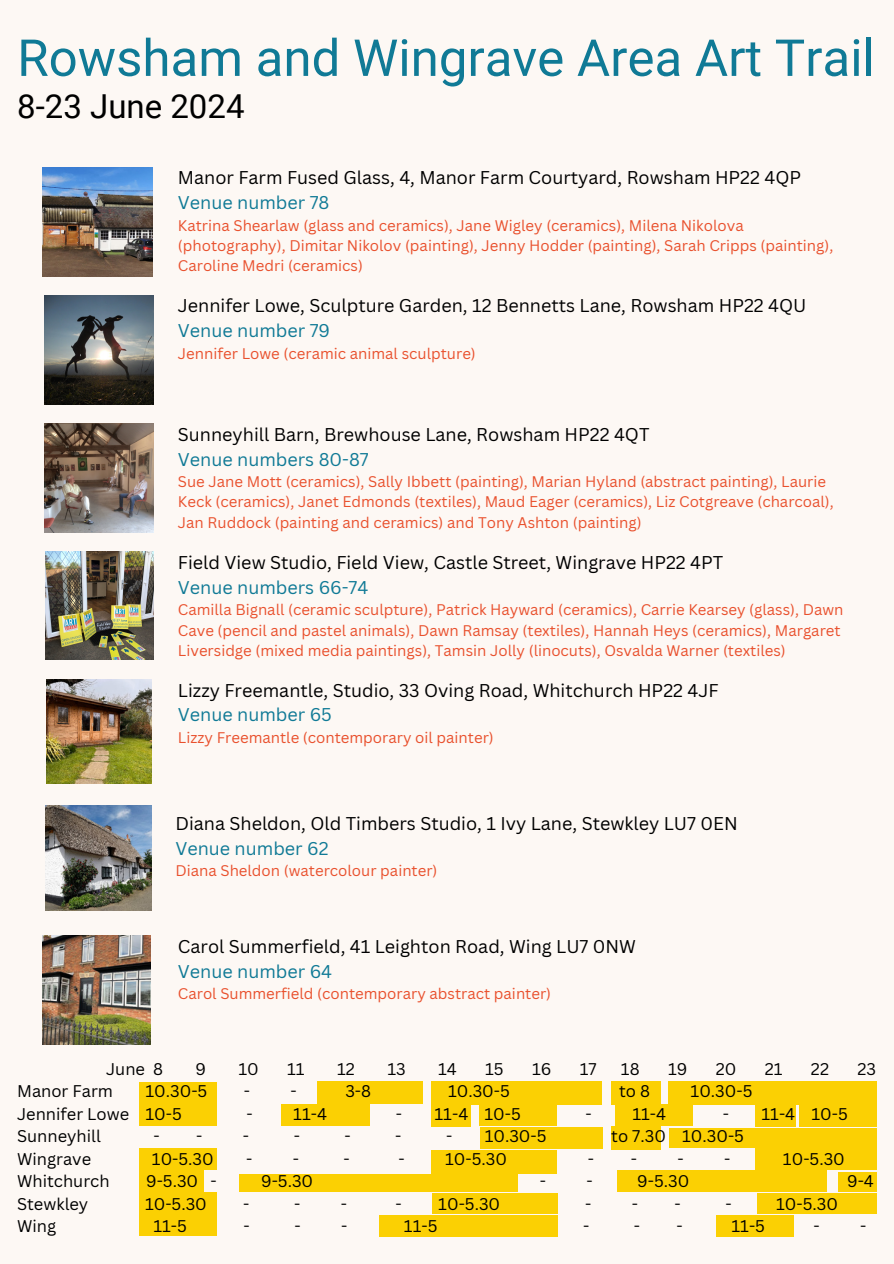
<style>
.page{position:relative;width:894px;height:1264px;background:#fff}
.page>*{position:absolute;margin:0;border:0;box-sizing:border-box;transform-origin:0 0}
.t1{font:51px "Roboto";color:#107a96}
.t2{font:33px "Roboto";color:#000}
.t3{font:18px/24.8px "Canva Sans";color:#000}
.t4{font:18px "Canva Sans";color:#107a96}
.t5{font:16.5px "Canva Sans";color:#000}
.t6{font:15px/20.2px "Canva Sans";color:#e9512e}
.s1{color:#107a96}
</style>
<div class="page">
<div style="left:0;top:0;width:893px;height:1263px;background:#fdf8f4"></div>
<img style="left:42px;top:167px;width:111px;height:109px">
<img style="left:45px;top:551px;width:108px;height:108px">
<img style="left:45px;top:423px;width:109px;height:110px">
<img style="left:44px;top:295px;width:109px;height:109px">
<div style="left:139px;top:1082px;width:77px;height:21px;background:#fbd003"></div>
<div style="left:317px;top:1081px;width:105px;height:22px;background:#fbd003"></div>
<div style="left:431px;top:1081px;width:171px;height:23px;background:#fbd003"></div>
<div style="left:139px;top:1103px;width:77px;height:22px;background:#fbd003"></div>
<div style="left:281px;top:1103px;width:89px;height:22px;background:#fbd003"></div>
<div style="left:431px;top:1104px;width:39px;height:22px;background:#fbd003"></div>
<div style="left:479px;top:1103px;width:78px;height:22px;background:#fbd003"></div>
<div style="left:615px;top:1103px;width:77px;height:22px;background:#fbd003"></div>
<div style="left:754px;top:1104px;width:41px;height:22px;background:#fbd003"></div>
<div style="left:798px;top:1104px;width:78px;height:22px;background:#fbd003"></div>
<div style="left:479px;top:1126px;width:123px;height:22px;background:#fbd003"></div>
<div style="left:611px;top:1126px;width:49px;height:24px;background:#fbd003"></div>
<div style="left:669px;top:1128px;width:207px;height:19px;background:#fbd003"></div>
<div style="left:139px;top:1147px;width:77px;height:22px;background:#fbd003"></div>
<div style="left:431px;top:1150px;width:126px;height:24px;background:#fbd003"></div>
<div style="left:754px;top:1147px;width:122px;height:22px;background:#fbd003"></div>
<div style="left:139px;top:1169px;width:65px;height:22px;background:#fbd003"></div>
<div style="left:239px;top:1174px;width:279px;height:17px;background:#fbd003"></div>
<div style="left:617px;top:1169px;width:209px;height:22px;background:#fbd003"></div>
<div style="left:837px;top:1172px;width:39px;height:19px;background:#fbd003"></div>
<div style="left:139px;top:1191px;width:77px;height:22px;background:#fbd003"></div>
<div style="left:432px;top:1192px;width:125px;height:21px;background:#fbd003"></div>
<div style="left:756px;top:1192px;width:120px;height:21px;background:#fbd003"></div>
<div style="left:139px;top:1214px;width:77px;height:22px;background:#fbd003"></div>
<div style="left:379px;top:1214px;width:178px;height:22px;background:#fbd003"></div>
<div style="left:715px;top:1215px;width:78px;height:22px;background:#fbd003"></div>
<img style="left:46px;top:679px;width:105px;height:105px">
<img style="left:45px;top:805px;width:106px;height:105px">
<div style="left:610px;top:1081px;width:50px;height:23px;background:#fbd003"></div>
<div style="left:668px;top:1081px;width:208px;height:23px;background:#fbd003"></div>
<img style="left:42px;top:936px;width:108px;height:108px">
<p class="t1" style="left:17px;top:29px;width:859px">Rowsham and Wingrave Area Art Trail</p>
<p class="t2" style="left:17px;top:87px;width:229px">8-23 June 2024</p>
<p class="t3" style="left:178px;top:165px;width:624px">Manor Farm Fused Glass, 4, Manor Farm Courtyard, Rowsham HP22 4QP</p>
<p class="t4" style="left:178px;top:190px;width:153px">Venue number 78</p>
<p class="t6" style="left:178px;top:214px;width:656px">Katrina Shearlaw (glass and ceramics), Jane Wigley (ceramics), Milena Nikolova (photography), Dimitar Nikolov (painting), Jenny Hodder (painting), Sarah Cripps (painting),<br>Caroline Medri (ceramics)</p>
<p class="t3" style="left:178px;top:293px;width:630px">Jennifer Lowe, Sculpture Garden, 12 Bennetts Lane, Rowsham HP22 4QU<br><span class="s1">Venue number 79</span></p>
<p class="t6" style="left:178px;top:342px;width:299px">Jennifer Lowe (ceramic animal sculpture)</p>
<p class="t3" style="left:178px;top:421px;width:473px">Sunneyhill Barn, Brewhouse Lane, Rowsham HP22 4QT</p>
<p class="t4" style="left:178px;top:446px;width:192px">Venue numbers 80-87</p>
<p class="t6" style="left:178px;top:471px;width:657px">Sue Jane Mott (ceramics), Sally Ibbett (painting), Marian Hyland (abstract painting), Laurie<br>Keck (ceramics), Janet Edmonds (textiles), Maud Eager (ceramics), Liz Cotgreave (charcoal),<br>Jan Ruddock (painting and ceramics) and Tony Ashton (painting)</p>
<p class="t3" style="left:178px;top:550px;width:546px">Field View Studio, Field View, Castle Street, Wingrave HP22 4PT</p>
<h2 class="t4" style="left:178px;top:575px;width:192px">Venue numbers 66-74</h2>
<p class="t6" style="left:178px;top:599px;width:667px">Camilla Bignall (ceramic sculpture), Patrick Hayward (ceramics), Carrie Kearsey (glass), Dawn<br>Cave (pencil and pastel animals), Dawn Ramsay (textiles), Hannah Heys (ceramics), Margaret<br>Liversidge (mixed media paintings), Tamsin Jolly (linocuts), Osvalda Warner (textiles)</p>
<p class="t3" style="left:178px;top:677px;width:542px">Lizzy Freemantle, Studio, 33 Oving Road, Whitchurch HP22 4JF<br><span class="s1">Venue number 65</span></p>
<p class="t6" style="left:178px;top:726px;width:317px">Lizzy Freemantle (contemporary oil painter)</p>
<h2 class="t3" style="left:175px;top:810px;width:563px">Diana Sheldon, Old Timbers Studio, 1 Ivy Lane, Stewkley LU7 0EN<br><span class="s1">Venue number 62</span></h2>
<h2 class="t6" style="left:175px;top:860px;width:263px">Diana Sheldon (watercolour painter)</h2>
<p class="t3" style="left:178px;top:933px;width:459px">Carol Summerfield, 41 Leighton Road, Wing LU7 0NW</p>
<p class="t4" style="left:178px;top:958px;width:156px">Venue number 64</p>
<p class="t6" style="left:178px;top:983px;width:374px">Carol Summerfield (contemporary abstract painter)</p>
<h2 class="t5" style="left:106px;top:1057px;width:58px">June 8</h2>
<h2 class="t5" style="left:195px;top:1057px;width:12px">9</h2>
<h2 class="t5" style="left:238px;top:1057px;width:22px">10</h2>
<h2 class="t5" style="left:287px;top:1057px;width:19px">11</h2>
<h2 class="t5" style="left:337px;top:1057px;width:19px">12</h2>
<h2 class="t5" style="left:387px;top:1057px;width:20px">13</h2>
<h2 class="t5" style="left:438px;top:1057px;width:20px">14</h2>
<h2 class="t5" style="left:485px;top:1057px;width:20px">15</h2>
<h2 class="t5" style="left:532px;top:1057px;width:21px">16</h2>
<h2 class="t5" style="left:579px;top:1057px;width:18px">17</h2>
<h2 class="t5" style="left:620px;top:1057px;width:20px">18</h2>
<h2 class="t5" style="left:668px;top:1057px;width:21px">19</h2>
<h2 class="t5" style="left:715px;top:1057px;width:22px">20</h2>
<h2 class="t5" style="left:764px;top:1057px;width:19px">21</h2>
<h2 class="t5" style="left:810px;top:1057px;width:20px">22</h2>
<h2 class="t5" style="left:857px;top:1057px;width:20px">23</h2>
<h2 class="t5" style="left:17px;top:1079px;width:97px">Manor Farm</h2>
<h2 class="t5" style="left:145px;top:1079px;width:63px">10.30-5</h2>
<h2 class="t5" style="left:244px;top:1079px;width:8px">-</h2>
<h2 class="t5" style="left:290px;top:1079px;width:8px">-</h2>
<h2 class="t5" style="left:345px;top:1079px;width:27px">3-8</h2>
<h2 class="t5" style="left:448px;top:1079px;width:63px">10.30-5</h2>
<h2 class="t5" style="left:619px;top:1079px;width:32px">to 8</h2>
<h2 class="t5" style="left:690px;top:1079px;width:63px">10.30-5</h2>
<h2 class="t5" style="left:17px;top:1102px;width:166px">Jennifer Lowe 10-5</h2>
<h2 class="t5" style="left:246px;top:1102px;width:8px">-</h2>
<h2 class="t5" style="left:293px;top:1102px;width:35px">11-4</h2>
<h2 class="t5" style="left:396px;top:1102px;width:126px">- 11-4 10-5</h2>
<h2 class="t5" style="left:585px;top:1102px;width:8px">-</h2>
<h2 class="t5" style="left:632px;top:1102px;width:35px">11-4</h2>
<h2 class="t5" style="left:722px;top:1102px;width:126px">- 11-4 10-5</h2>
<h2 class="t5" style="left:17px;top:1124px;width:85px">Sunneyhill</h2>
<h2 class="t5" style="left:153px;top:1124px;width:50px">- -</h2>
<h2 class="t5" style="left:243px;top:1124px;width:8px">-</h2>
<h2 class="t5" style="left:293px;top:1124px;width:8px">-</h2>
<h2 class="t5" style="left:344px;top:1124px;width:8px">-</h2>
<h2 class="t5" style="left:395px;top:1124px;width:8px">-</h2>
<h2 class="t5" style="left:446px;top:1124px;width:102px">- 10.30-5</h2>
<h2 class="t5" style="left:611px;top:1124px;width:134px">to 7.30 10.30-5</h2>
<h2 class="t5" style="left:17px;top:1147px;width:76px">Wingrave</h2>
<h2 class="t5" style="left:152px;top:1147px;width:63px">10-5.30</h2>
<h2 class="t5" style="left:246px;top:1147px;width:8px">-</h2>
<h2 class="t5" style="left:293px;top:1147px;width:8px">-</h2>
<h2 class="t5" style="left:343px;top:1147px;width:8px">-</h2>
<h2 class="t5" style="left:398px;top:1147px;width:8px">-</h2>
<h2 class="t5" style="left:445px;top:1147px;width:63px">10-5.30</h2>
<h2 class="t5" style="left:588px;top:1147px;width:50px">- -</h2>
<h2 class="t5" style="left:677px;top:1147px;width:8px">-</h2>
<h2 class="t5" style="left:724px;top:1147px;width:8px">-</h2>
<h2 class="t5" style="left:782px;top:1147px;width:63px">10-5.30</h2>
<h2 class="t5" style="left:17px;top:1169px;width:94px">Whitchurch</h2>
<h2 class="t5" style="left:146px;top:1169px;width:72px">9-5.30 -</h2>
<h2 class="t5" style="left:261px;top:1169px;width:54px">9-5.30</h2>
<h2 class="t5" style="left:539px;top:1169px;width:8px">-</h2>
<h2 class="t5" style="left:586px;top:1169px;width:8px">-</h2>
<h2 class="t5" style="left:637px;top:1169px;width:54px">9-5.30</h2>
<h2 class="t5" style="left:846px;top:1169px;width:28px">9-4</h2>
<h2 class="t5" style="left:17px;top:1192px;width:73px">Stewkley</h2>
<h2 class="t5" style="left:145px;top:1192px;width:63px">10-5.30</h2>
<h2 class="t5" style="left:243px;top:1192px;width:8px">-</h2>
<h2 class="t5" style="left:294px;top:1192px;width:8px">-</h2>
<h2 class="t5" style="left:341px;top:1192px;width:8px">-</h2>
<h2 class="t5" style="left:395px;top:1192px;width:106px">- 10-5.30</h2>
<h2 class="t5" style="left:585px;top:1192px;width:8px">-</h2>
<h2 class="t5" style="left:631px;top:1192px;width:50px">- -</h2>
<h2 class="t5" style="left:725px;top:1192px;width:8px">-</h2>
<h2 class="t5" style="left:775px;top:1192px;width:63px">10-5.30</h2>
<h2 class="t5" style="left:17px;top:1214px;width:41px">Wing</h2>
<h2 class="t5" style="left:153px;top:1214px;width:35px">11-5</h2>
<h2 class="t5" style="left:243px;top:1214px;width:8px">-</h2>
<h2 class="t5" style="left:294px;top:1214px;width:8px">-</h2>
<h2 class="t5" style="left:341px;top:1214px;width:8px">-</h2>
<h2 class="t5" style="left:404px;top:1214px;width:35px">11-5</h2>
<h2 class="t5" style="left:583px;top:1214px;width:8px">-</h2>
<h2 class="t5" style="left:633px;top:1214px;width:50px">- -</h2>
<h2 class="t5" style="left:731px;top:1214px;width:35px">11-5</h2>
<h2 class="t5" style="left:813px;top:1214px;width:8px">-</h2>
<h2 class="t5" style="left:860px;top:1214px;width:8px">-</h2>
</div>
